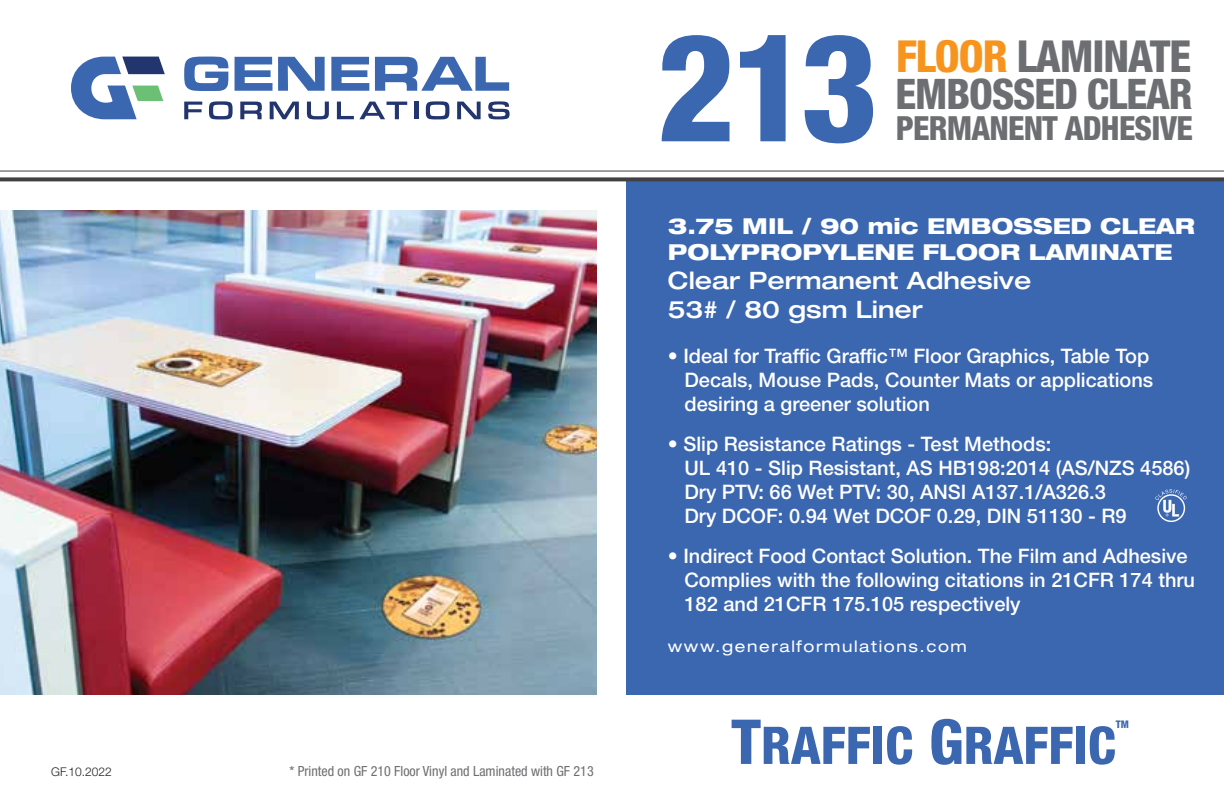
<style>
.page{position:relative;width:1224px;height:792px;background:#fff}
.page>*{position:absolute;margin:0;border:0;box-sizing:border-box;transform-origin:0 0}
.t1{font:800 condensed 150px "Helvetica Neue LT Std";color:#3b66b0}
.t2{font:800 condensed 52px "Helvetica Neue LT Std";color:#3b66b0}
.t3{font:800 condensed 44.2px "Helvetica Neue LT Std";letter-spacing:-.025em;color:#6d6e71}
.t4{font:800 condensed 42.2px "Helvetica Neue LT Std";letter-spacing:-.025em;color:#6d6e71}
.t5{font:800 condensed 33.4px "Helvetica Neue LT Std";letter-spacing:-.025em;color:#6d6e71}
.t6{font:500 expanded 24px/28.8px "Helvetica Neue LT Std";color:#fff}
.t7{font:800 expanded 22px/26.4px "Helvetica Neue LT Std";color:#fff}
.t8{font:500 20px/24px "Helvetica Neue LT Std";color:#fff}
.t9{font:expanded 16px "Helvetica Neue LT Std";letter-spacing:.1em;color:#fff}
.t10{font:condensed 14px "Helvetica Neue LT Std";color:#6d6e71}
.t11{font:300 12px "Helvetica Neue LT Std";color:#231f20}
.t12{font:800 condensed 10.4px "Helvetica Neue LT Std";color:#3b66b0}
.s1{color:#f7941e}
.s2{font-size:62px}
</style>
<div class="page">
<div style="left:627px;top:179px;width:597px;height:516px;background:#3b66b0"></div>
<hr style="left:0;top:171px;width:1224px;height:1px;background:#414042">
<svg style="left:0;top:177px;width:1224px;height:4px;background:#545355"></svg>
<img style="left:0;top:210px;width:597px;height:485px">
<svg style="left:1155px;top:489px;width:32px;height:33px"></svg>
<svg style="left:184px;top:102px;width:18px;height:17px"></svg>
<svg style="left:209px;top:101px;width:24px;height:18px"></svg>
<svg style="left:240px;top:102px;width:22px;height:17px"></svg>
<svg style="left:270px;top:102px;width:29px;height:17px"></svg>
<svg style="left:307px;top:102px;width:22px;height:17px"></svg>
<svg style="left:337px;top:102px;width:70px;height:17px"></svg>
<hr style="left:414px;top:102px;width:4px;height:17px;background:#23356f">
<svg style="left:426px;top:101px;width:23px;height:18px"></svg>
<svg style="left:457px;top:102px;width:24px;height:17px"></svg>
<svg style="left:488px;top:101px;width:22px;height:18px"></svg>
<svg style="left:184px;top:57px;width:44px;height:34px"></svg>
<svg style="left:235px;top:57px;width:90px;height:34px"></svg>
<svg style="left:331px;top:57px;width:38px;height:34px"></svg>
<svg style="left:375px;top:57px;width:134px;height:34px"></svg>
<svg style="left:71px;top:57px;width:94px;height:62px"></svg>
<p class="t11" style="left:51px;top:764px;width:62px">GF.10.2022</p>
<p class="t10" style="left:289px;top:763px;width:306px">* Printed on GF 210 Floor Vinyl and Laminated with GF 213</p>
<h1 class="t1" style="left:657px;top:-5px;width:223px">213</h1>
<h3 class="t3" style="left:896px;top:29px;width:297px"><span class="s1">FLOOR</span> LAMINATE</h3>
<h3 class="t4" style="left:895px;top:68px;width:299px">EMBOSSED CLEAR</h3>
<h3 class="t5" style="left:896px;top:108px;width:299px">PERMANENT ADHESIVE</h3>
<p class="t7" style="left:668px;top:212px;width:529px">3.75 MIL / 90 mic EMBOSSED CLEAR<br>POLYPROPYLENE FLOOR LAMINATE</p>
<p class="t6" style="left:668px;top:266px;width:365px">Clear Permanent Adhesive<br>53# / 80 gsm Liner</p>
<p class="t8" style="left:685px;top:343px;width:470px;text-indent:-17px">• Ideal for Traffic Graffic™ Floor Graphics, Table Top<br>Decals, Mouse Pads, Counter Mats or applications desiring a greener solution</p>
<p class="t8" style="left:685px;top:431px;width:507px;text-indent:-17px">• Slip Resistance Ratings - Test Methods:<br>UL 410 - Slip Resistant, AS HB198:2014 (AS/NZS 4586)<br>Dry PTV: 66 Wet PTV: 30, ANSI A137.1/A326.3<br>Dry DCOF: 0.94 Wet DCOF 0.29, DIN 51130 - R9</p>
<p class="t8" style="left:685px;top:543px;width:512px;text-indent:-17px">• Indirect Food Contact Solution. The Film and Adhesive<br>Complies with the following citations in 21CFR 174 thru<br>182 and 21CFR 175.105 respectively</p>
<p class="t9" style="left:668px;top:636px;width:301px">www.generalformulations.com</p>
<h2 class="t2" style="left:731px;top:713px;width:386px"><span class="s2">T</span>RAFFIC <span class="s2">G</span>RAFFIC</h2>
<p class="t12" style="left:1116px;top:718px;width:15px">TM</p>
</div>
